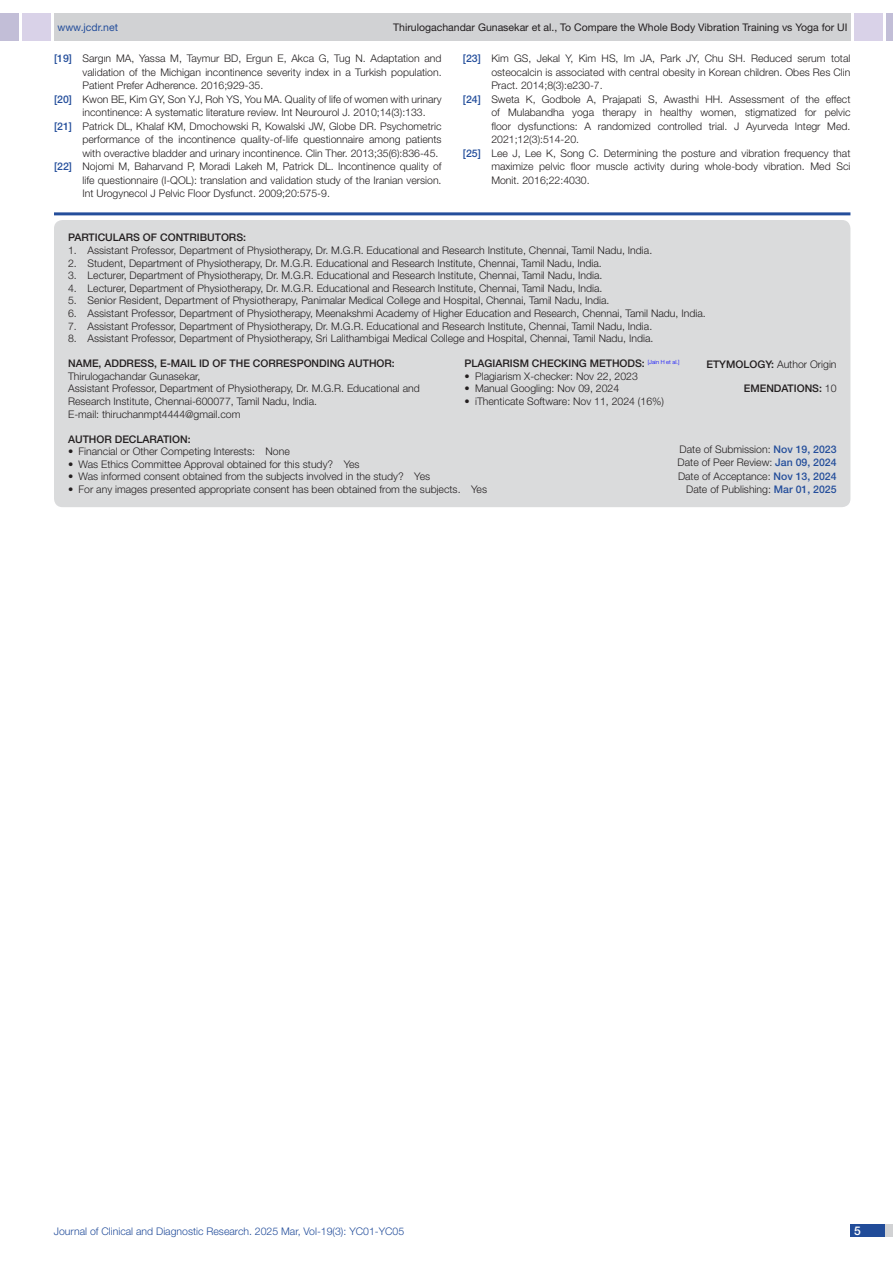
<style>
.page{position:relative;width:893px;height:1263px;background:#fff}
.page>*{position:absolute;margin:0;border:0;box-sizing:border-box;transform-origin:0 0}
.t1{font:500 12px "Helvetica Neue";color:#fff}
.Partic_Contri_Txt{font:300 10.5px/12.6px "Helvetica Neue";color:#231f20}
.Partic_Contri_Head{font:500 10.5px "Helvetica Neue";color:#231f20}
.tb_txt{font:300 10.5px "Helvetica Neue";color:#231f20}
.t2{font:10.5px "Helvetica Neue";color:#231f20}
.t3{font:300 10.5px "Helvetica Neue";color:#244e9b}
.Partic_Contri_Head-2{font:300 10.5px "Helvetica Neue";color:#231f20}
.t4{font:10.5px "Helvetica Neue";color:#244e9b}
.Partic_Contri_Head-3{font:300 5.7px "Helvetica Neue";color:#00f}
.s1{font-weight:500;color:#244e9b}
.s2{font-weight:500;font-size:10.5px;color:#231f20}
.s3{font-weight:500}
.s4{font-weight:300}
</style>
<div class="page">
<div style="left:54px;top:13px;width:796px;height:28px;background:#d1d2d4"></div>
<div style="left:0;top:13px;width:19px;height:28px;background:#c2bed7"></div>
<div style="left:22px;top:13px;width:29px;height:28px;background:#d9d2e8"></div>
<div style="left:886px;top:13px;width:7px;height:28px;background:#c2bed7"></div>
<div style="left:854px;top:13px;width:29px;height:28px;background:#d9d2e8"></div>
<div style="left:850px;top:1224px;width:43px;height:13px;background:#d1d2d4"></div>
<div style="left:850px;top:1224px;width:35px;height:13px;background:#214c99"></div>
<hr style="left:54px;top:212px;width:796px;height:3px;background:#244e9b">
<div style="left:54px;top:220px;width:796px;height:287px;background:#dadbdc;border-radius:9px"></div>
<p class="t4" style="left:57px;top:21px;width:62px">www.jcdr.net</p>
<p class="t2" style="left:393px;top:21px;width:456px">Thirulogachandar Gunasekar et al., To Compare the Whole Body Vibration Training vs Yoga for UI</p>
<p class="Partic_Contri_Txt" style="left:54px;top:52px;width:389px"><span class="s1">[19]</span> Sargın MA, Yassa M, Taymur BD, Ergun E, Akca G, Tug N. Adaptation and</p>
<p class="Partic_Contri_Txt" style="left:82px;top:66px;width:361px">validation of the Michigan incontinence severity index in a Turkish population.</p>
<p class="Partic_Contri_Txt" style="left:82px;top:79px;width:182px">Patient Prefer Adherence. 2016;929-35.</p>
<p class="Partic_Contri_Txt" style="left:54px;top:93px;width:389px"><span class="s1">[20]</span> Kwon BE, Kim GY, Son YJ, Roh YS, You MA. Quality of life of women with urinary</p>
<p class="Partic_Contri_Txt" style="left:82px;top:106px;width:345px">incontinence: A systematic literature review. Int Neurourol J. 2010;14(3):133.</p>
<p class="Partic_Contri_Txt" style="left:54px;top:120px;width:389px"><span class="s1">[21]</span> Patrick DL, Khalaf KM, Dmochowski R, Kowalski JW, Globe DR. Psychometric</p>
<p class="Partic_Contri_Txt" style="left:82px;top:133px;width:361px">performance of the incontinence quality-of-life questionnaire among patients</p>
<p class="Partic_Contri_Txt" style="left:82px;top:147px;width:357px">with overactive bladder and urinary incontinence. Clin Ther. 2013;35(6):836-45.</p>
<p class="Partic_Contri_Txt" style="left:54px;top:160px;width:389px"><span class="s1">[22]</span> Nojomi M, Baharvand P, Moradi Lakeh M, Patrick DL. Incontinence quality of</p>
<p class="Partic_Contri_Txt" style="left:82px;top:174px;width:361px">life questionnaire (I-QOL): translation and validation study of the Iranian version.</p>
<p class="Partic_Contri_Txt" style="left:82px;top:187px;width:249px">Int Urogynecol J Pelvic Floor Dysfunct. 2009;20:575-9.</p>
<p class="Partic_Contri_Txt" style="left:463px;top:52px;width:389px"><span class="s1">[23]</span> Kim GS, Jekal Y, Kim HS, Im JA, Park JY, Chu SH. Reduced serum total</p>
<p class="Partic_Contri_Txt" style="left:491px;top:66px;width:361px">osteocalcin is associated with central obesity in Korean children. Obes Res Clin</p>
<p class="Partic_Contri_Txt" style="left:491px;top:79px;width:113px">Pract. 2014;8(3):e230-7.</p>
<p class="Partic_Contri_Txt" style="left:463px;top:93px;width:389px"><span class="s1">[24]</span> Sweta K, Godbole A, Prajapati S, Awasthi HH. Assessment of the effect</p>
<p class="Partic_Contri_Txt" style="left:491px;top:106px;width:361px">of Mulabandha yoga therapy in healthy women, stigmatized for pelvic</p>
<p class="Partic_Contri_Txt" style="left:491px;top:120px;width:361px">floor dysfunctions: A randomized controlled trial. J Ayurveda Integr Med.</p>
<p class="Partic_Contri_Txt" style="left:491px;top:133px;width:89px">2021;12(3):514-20.</p>
<p class="Partic_Contri_Txt" style="left:463px;top:147px;width:389px"><span class="s1">[25]</span> Lee J, Lee K, Song C. Determining the posture and vibration frequency that</p>
<p class="Partic_Contri_Txt" style="left:491px;top:160px;width:361px">maximize pelvic floor muscle activity during whole-body vibration. Med Sci</p>
<p class="Partic_Contri_Txt" style="left:491px;top:174px;width:100px">Monit. 2016;22:4030.</p>
<p class="Partic_Contri_Head" style="left:68px;top:231px;width:34px">PARTICULAR</p>
<p class="Partic_Contri_Head" style="left:133px;top:231px;width:36px">S OF CON</p>
<p class="Partic_Contri_Head" style="left:183px;top:231px;width:64px">TRI BUTORS:</p>
<p class="Partic_Contri_Txt" style="left:68px;top:244px;width:586px">1. Assistant Professor, Department of Physiotherapy, Dr. M.G.R. Educational and Research Institute, Chennai, Tamil Nadu, India.</p>
<p class="Partic_Contri_Txt" style="left:68px;top:256px;width:535px">2. Student, Department of Physiotherapy, Dr. M.G.R. Educational and Research Institute, Chennai, Tamil Nadu, India.</p>
<p class="Partic_Contri_Txt" style="left:68px;top:269px;width:536px">3. Lecturer, Department of Physiotherapy, Dr. M.G.R. Educational and Research Institute, Chennai, Tamil Nadu, India.</p>
<p class="Partic_Contri_Txt" style="left:68px;top:281px;width:536px">4. Lecturer, Department of Physiotherapy, Dr. M.G.R. Educational and Research Institute, Chennai, Tamil Nadu, India.</p>
<p class="Partic_Contri_Txt" style="left:68px;top:294px;width:543px">5. Senior Resident, Department of Physiotherapy, Panimalar Medical College and Hospital, Chennai, Tamil Nadu, India.</p>
<p class="Partic_Contri_Txt" style="left:68px;top:307px;width:639px">6. Assistant Professor, Department of Physiotherapy, Meenakshmi Academy of Higher Education and Research, Chennai, Tamil Nadu, India.</p>
<p class="Partic_Contri_Txt" style="left:68px;top:319px;width:586px">7. Assistant Professor, Department of Physiotherapy, Dr. M.G.R. Educational and Research Institute, Chennai, Tamil Nadu, India.</p>
<p class="Partic_Contri_Txt" style="left:68px;top:332px;width:587px">8. Assistant Professor, Department of Physiotherapy, Sri Lalithambigai Medical College and Hospital, Chennai, Tamil Nadu, India.</p>
<p class="Partic_Contri_Head" style="left:465px;top:357px;width:14px">PLAGIARI</p>
<p class="Partic_Contri_Head" style="left:513px;top:357px;width:27px">SM CHECKING</p>
<p class="Partic_Contri_Head" style="left:590px;top:357px;width:31px">METHOD</p>
<p class="Partic_Contri_Head-3" style="left:635px;top:358px;width:46px"><span class="s2">S:</span> [Jain H et al.]</p>
<p class="tb_txt" style="left:465px;top:370px;width:175px">• Plagiarism X-checker: Nov 22, 2023</p>
<p class="tb_txt" style="left:465px;top:382px;width:156px">• Manual Googling: Nov 09, 2024</p>
<p class="tb_txt" style="left:465px;top:395px;width:201px">• iThenticate Software: Nov 11, 2024 (16%)</p>
<p class="Partic_Contri_Head" style="left:68px;top:357px;width:45px">NAME, ADDRE</p>
<p class="Partic_Contri_Head" style="left:141px;top:357px;width:46px">SS, E-MAIL</p>
<p class="Partic_Contri_Head" style="left:199px;top:357px;width:63px">ID OF THE CORRE</p>
<p class="Partic_Contri_Head" style="left:290px;top:357px;width:22px">SPONDING</p>
<p class="Partic_Contri_Head" style="left:348px;top:357px;width:30px">AUTHOR</p>
<p class="Partic_Contri_Head" style="left:392px;top:357px;width:4px">:</p>
<p class="Partic_Contri_Txt" style="left:68px;top:370px;width:134px">Thirulogachandar Gunasekar,</p>
<p class="Partic_Contri_Txt" style="left:68px;top:382px;width:353px">Assistant Professor, Department of Physiotherapy, Dr. M.G.R. Educational and<br>Research Institute, Chennai-600077, Tamil Nadu, India.</p>
<p class="Partic_Contri_Txt" style="left:68px;top:407px;width:174px">E-mail: thiruchanmpt4444@gmail.com</p>
<p class="Partic_Contri_Head" style="left:706px;top:358px;width:8px">ETYM</p>
<p class="Partic_Contri_Head-2" style="left:735px;top:358px;width:103px"><span class="s3">OLOGY:</span> Author Origin</p>
<p class="Partic_Contri_Head" style="left:744px;top:382px;width:94px">EM ENDATIONS: <span class="s4">10</span></p>
<p class="Partic_Contri_Head" style="left:68px;top:433px;width:124px">AUTHOR DECLARATION:</p>
<p class="Partic_Contri_Txt" style="left:68px;top:445px;width:223px">• Financial or Other Competing Interests: None</p>
<p class="Partic_Contri_Txt" style="left:68px;top:458px;width:293px">• Was Ethics Committee Approval obtained for this study? Yes</p>
<p class="Partic_Contri_Txt" style="left:68px;top:470px;width:364px">• Was informed consent obtained from the subjects involved in the study? Yes</p>
<p class="Partic_Contri_Txt" style="left:68px;top:483px;width:420px">• For any images presented appropriate consent has been obtained from the subjects. Yes</p>
<p class="Partic_Contri_Txt" style="left:680px;top:442px;width:158px">Date of Submission: <span class="s1">NOV 19, 2023</span></p>
<p class="Partic_Contri_Txt" style="left:678px;top:456px;width:160px">Date of Peer Review: <span class="s1">JAN 09, 2024</span></p>
<p class="Partic_Contri_Txt" style="left:678px;top:469px;width:160px">Date of Acceptance: <span class="s1">NOV 13, 2024</span></p>
<p class="Partic_Contri_Txt" style="left:686px;top:483px;width:152px">Date of Publishing: <span class="s1">MAR 01, 2025</span></p>
<p class="t3" style="left:54px;top:1225px;width:352px">Journal of Clinical and Diagnostic Research. 2025 Mar, Vol-19(3): YC01-YC05</p>
<p class="t1" style="left:854px;top:1223px;width:8px">5</p>
</div>
